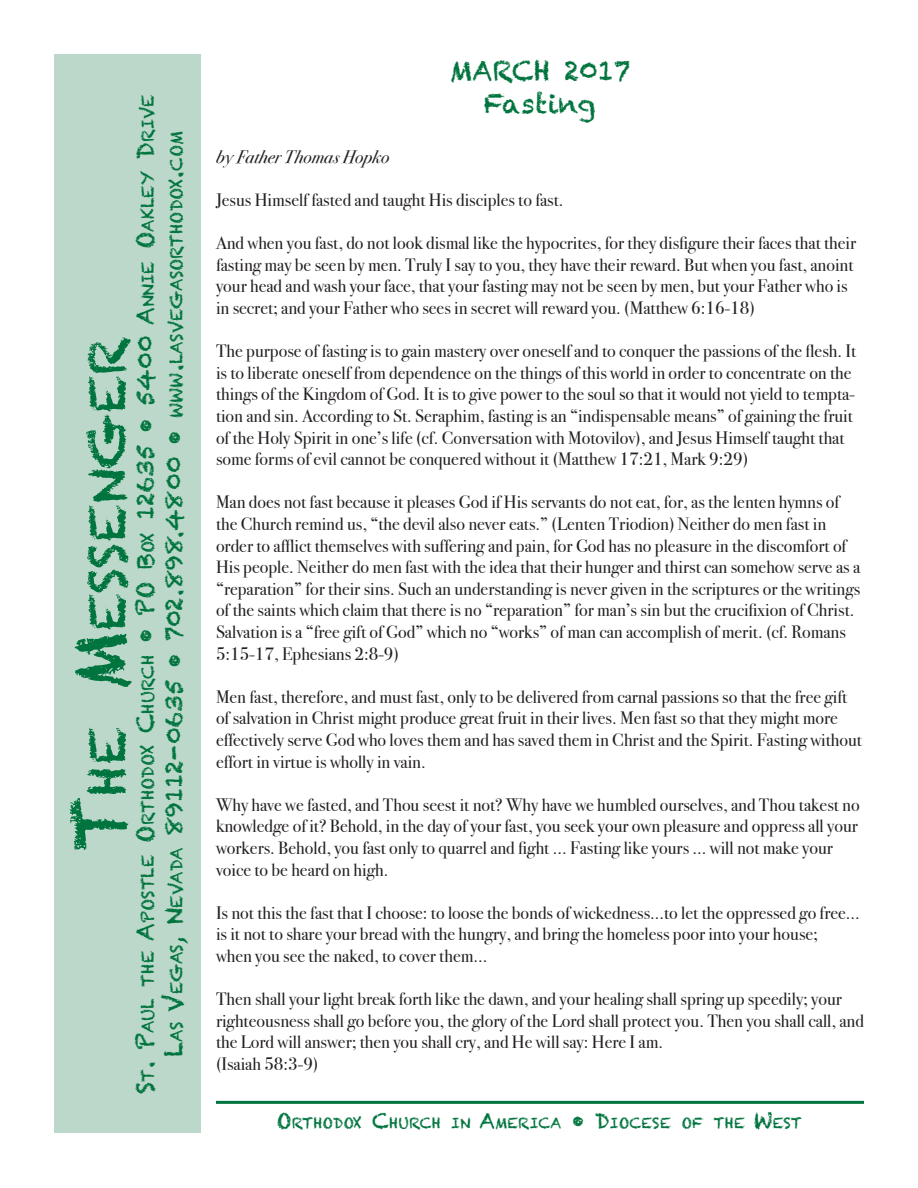
<style>
.page{position:relative;width:918px;height:1188px;background:#fff}
.page>*{position:absolute;margin:0;border:0;box-sizing:border-box;transform-origin:0 0}
.t1{font:50.4px "Chalkduster";color:#00743e}
.t2{font:27px "Chalkduster";color:#00743e}
.t3{font:18px/21.6px "Bodoni Svty Two ITCTT";color:#231f20}
.t4{font:italic 18px "Bodoni Svty Two ITCTT";color:#231f20}
.t5{font:16.8px "Chalkduster";color:#00743e}
.t6{font:14.7px "Chalkduster";color:#00743e}
.s1{font-size:24px}
.s2{font-size:72px}
.s3{font-size:21px}
</style>
<div class="page">
<div style="left:55px;top:55px;width:146px;height:1078px;background:#bcd8ca"></div>
<hr style="left:216px;top:1101px;width:648px;height:3px;background:#00743e">
<p class="t5" style="left:138px;top:1094px;width:1001px;rotate:-90deg"><span class="s1">S</span>T<span class="s1">. P</span>AUL THE <span class="s1">A</span>POSTLE <span class="s1">O</span>RTHODOX <span class="s1">C</span>HURCH <span class="s1">• PO B</span>OX <span class="s1">12635 • 5400 A</span>NNIE <span class="s1">O</span>AKLEY <span class="s1">D</span>RIVE</p>
<p class="t5" style="left:167px;top:1057px;width:928px;rotate:-90deg"><span class="s1">L</span>AS <span class="s1">V</span>EGAS<span class="s1">, N</span>EVADA <span class="s1">89112-0635 • 702.898.4800 •</span> WWW<span class="s1">.</span>LASVEGASORTHODOX<span class="s1">.</span>COM</p>
<p class="t1" style="left:78px;top:852px;width:517px;rotate:-90deg"><span class="s2">T</span>HE <span class="s2">M</span>ESSENGER</p>
<p class="t2" style="left:450px;top:55px;width:182px">MARCH 2017</p>
<p class="t2" style="left:484px;top:88px;width:114px">Fasting</p>
<p class="t4" style="left:216px;top:141px;width:175px">by Father Thomas Hopko</p>
<p class="t3" style="left:216px;top:187px;width:349px">Jesus Himself fasted and taught His disciples to fast.</p>
<p class="t3" style="left:216px;top:230px;width:642px">And when you fast, do not look dismal like the hypocrites, for they disfigure their faces that their fasting may be seen by men. Truly I say to you, they have their reward. But when you fast, anoint your head and wash your face, that your fasting may not be seen by men, but your Father who is in secret; and your Father who sees in secret will reward you. (Matthew 6:16-18)</p>
<p class="t3" style="left:216px;top:338px;width:642px">The purpose of fasting is to gain mastery over oneself and to conquer the passions of the flesh. It is to liberate oneself from dependence on the things of this world in order to concentrate on the things of the Kingdom of God. It is to give power to the soul so that it would not yield to tempta&shy;tion and sin. According to St. Seraphim, fasting is an “indispensable means” of gaining the fruit of the Holy Spirit in one’s life (cf. Conversation with Motovilov), and Jesus Himself taught that some forms of evil cannot be conquered without it (Matthew 17:21, Mark 9:29)</p>
<p class="t3" style="left:216px;top:490px;width:646px">Man does not fast because it pleases God if His servants do not eat, for, as the lenten hymns of the Church remind us, “the devil also never eats.” (Lenten Triodion) Neither do men fast in order to afflict themselves with suffering and pain, for God has no pleasure in the discomfort of His people. Neither do men fast with the idea that their hunger and thirst can somehow serve as a “reparation” for their sins. Such an understanding is never given in the scriptures or the writings</p>
<p class="t3" style="left:216px;top:598px;width:640px">of the saints which claim that there is no “reparation” for man’s sin but the crucifixion of Christ.<br>Salvation is a “free gift of God” which no “works” of man can accomplish of merit. (cf. Romans<br>5:15-17, Ephesians 2:8-9)</p>
<p class="t3" style="left:216px;top:684px;width:648px">Men fast, therefore, and must fast, only to be delivered from carnal passions so that the free gift of salvation in Christ might produce great fruit in their lives. Men fast so that they might more effectively serve God who loves them and has saved them in Christ and the Spirit. Fasting without effort in virtue is wholly in vain.</p>
<p class="t3" style="left:216px;top:792px;width:645px">Why have we fasted, and Thou seest it not? Why have we humbled ourselves, and Thou takest no knowledge of it? Behold, in the day of your fast, you seek your own pleasure and oppress all your workers. Behold, you fast only to quarrel and fight ... Fasting like yours ... will not make your voice to be heard on high.</p>
<p class="t3" style="left:216px;top:900px;width:645px">Is not this the fast that I choose: to loose the bonds of wickedness...to let the oppressed go free... is it not to share your bread with the hungry, and bring the homeless poor into your house;</p>
<p class="t3" style="left:216px;top:943px;width:273px">when you see the naked, to cover them...</p>
<p class="t3" style="left:216px;top:986px;width:650px">Then shall your light break forth like the dawn, and your healing shall spring up speedily; your righteousness shall go before you, the glory of the Lord shall protect you. Then you shall call, and the Lord will answer; then you shall cry, and He will say: Here I am.</p>
<p class="t3" style="left:216px;top:1051px;width:104px">(Isaiah 58:3-9)</p>
<p class="t6" style="left:276px;top:1114px;width:527px"><span class="s3">O</span>RTHODOX <span class="s3">C</span>HURCH IN <span class="s3">A</span>MERICA <span class="s3">• D</span>IOCESE OF THE <span class="s3">W</span>EST</p>
</div>
